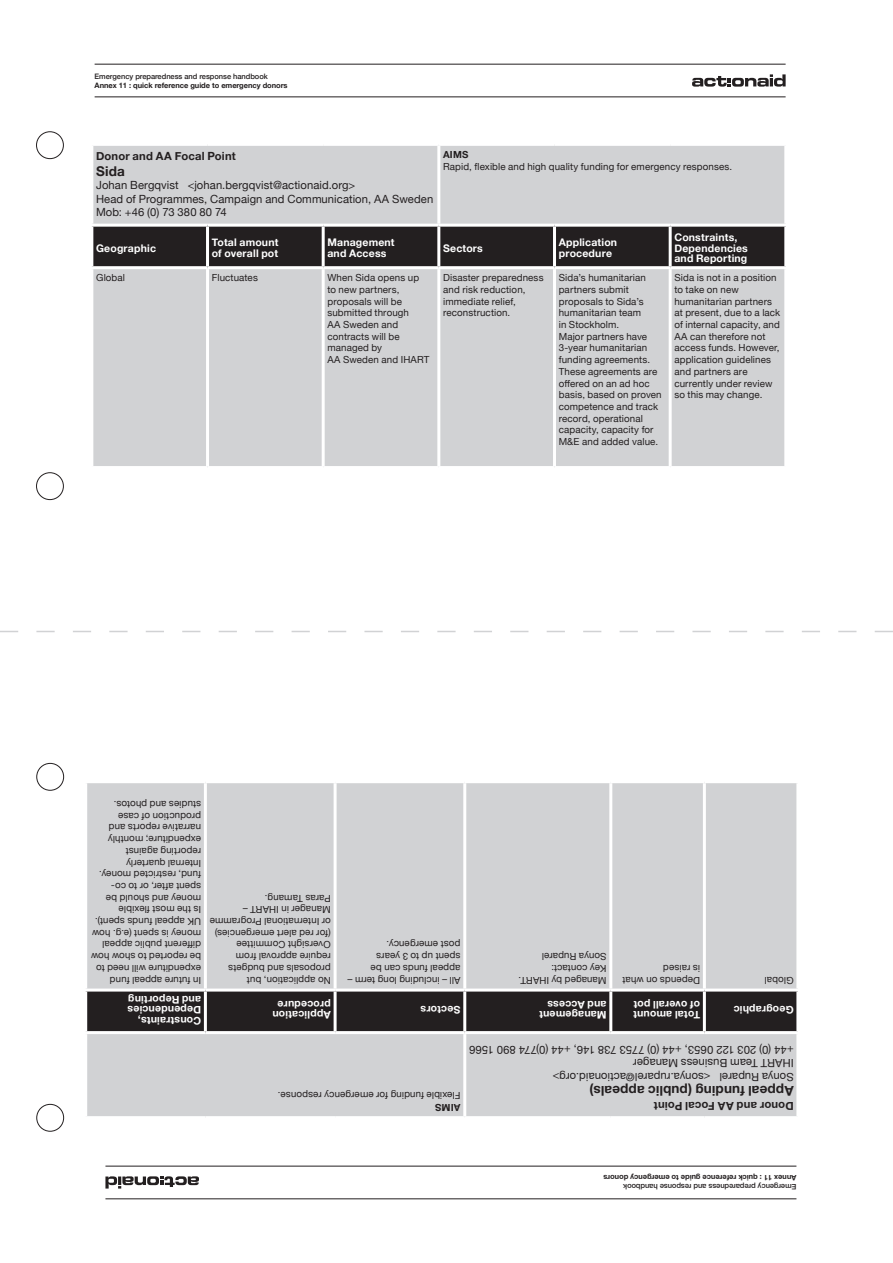
<style>
.page{position:relative;width:893px;height:1263px;background:#fff}
.page>*{position:absolute;margin:0;border:0;box-sizing:border-box;transform-origin:0 0}
.Body_Copy_8_5{font:700 13.5px "Helvetica Neue";letter-spacing:.01em;color:#231f20}
.Body_Copy_8_5-2{font:11.25px/13.5px "Helvetica Neue";letter-spacing:.01em;color:#231f20}
.Body_Copy_8_5-3{font:700 11.25px "Helvetica Neue";letter-spacing:.01em;color:#231f20}
.Body_Copy_8_5-4{font:700 10.5px/10.5px "Helvetica Neue";letter-spacing:.015em;color:#fff}
.Body_Copy_8_5-5{font:9.75px/11.7px "Helvetica Neue";letter-spacing:.01em;color:#231f20}
.t1{font:700 7.5px "Helvetica Neue";letter-spacing:-.005em;color:#231f20}
.t2{font:500 7.5px "Helvetica Neue";letter-spacing:-.005em;color:#231f20}
.s1{font-weight:700}
</style>
<div class="page">
<div style="left:36px;top:472px;width:28px;height:28px;border:1px solid #231f20;border-radius:50%"></div>
<div style="left:36px;top:131px;width:28px;height:28px;border:1px solid #231f20;border-radius:50%"></div>
<div style="left:36px;top:763px;width:28px;height:28px;border:1px solid #231f20;border-radius:50%"></div>
<div style="left:36px;top:1104px;width:28px;height:27px;border:1px solid #231f20;border-radius:50%"></div>
<svg style="left:0;top:631px;width:893px;height:1px"></svg>
<hr style="left:95px;top:64px;width:691px;height:1px;background:#231f20">
<hr style="left:95px;top:97px;width:691px;height:1px;background:#231f20">
<svg style="left:692px;top:74px;width:94px;height:13px"></svg>
<div style="left:93px;top:146px;width:691px;height:320px;background:#d1d2d4"></div>
<div style="left:93px;top:227px;width:691px;height:39px;background:#231f20"></div>
<hr style="left:437px;top:146px;width:3px;height:78px;background:#fff">
<hr style="left:90px;top:224px;width:118px;height:3px;background:#fff">
<hr style="left:208px;top:224px;width:115px;height:3px;background:#fff">
<hr style="left:206px;top:227px;width:3px;height:39px;background:#fff">
<hr style="left:323px;top:224px;width:116px;height:3px;background:#fff">
<hr style="left:322px;top:227px;width:3px;height:39px;background:#fff">
<hr style="left:439px;top:224px;width:115px;height:3px;background:#fff">
<hr style="left:437px;top:227px;width:3px;height:39px;background:#fff">
<hr style="left:554px;top:224px;width:116px;height:3px;background:#fff">
<hr style="left:553px;top:227px;width:3px;height:39px;background:#fff">
<hr style="left:670px;top:224px;width:117px;height:3px;background:#fff">
<hr style="left:669px;top:227px;width:3px;height:39px;background:#fff">
<hr style="left:90px;top:266px;width:118px;height:3px;background:#fff">
<hr style="left:208px;top:266px;width:115px;height:3px;background:#fff">
<hr style="left:206px;top:269px;width:3px;height:197px;background:#fff">
<hr style="left:323px;top:266px;width:116px;height:3px;background:#fff">
<hr style="left:322px;top:269px;width:3px;height:197px;background:#fff">
<hr style="left:439px;top:266px;width:115px;height:3px;background:#fff">
<hr style="left:437px;top:269px;width:3px;height:197px;background:#fff">
<hr style="left:554px;top:266px;width:116px;height:3px;background:#fff">
<hr style="left:553px;top:269px;width:3px;height:197px;background:#fff">
<hr style="left:670px;top:266px;width:117px;height:3px;background:#fff">
<hr style="left:669px;top:269px;width:3px;height:197px;background:#fff">
<svg style="left:105px;top:1176px;width:94px;height:12px"></svg>
<hr style="left:105px;top:1198px;width:691px;height:1px;background:#231f20">
<hr style="left:105px;top:1166px;width:691px;height:1px;background:#231f20">
<div style="left:87px;top:783px;width:709px;height:333px;background:#d1d2d4"></div>
<div style="left:87px;top:991px;width:709px;height:40px;background:#231f20"></div>
<hr style="left:463px;top:1034px;width:3px;height:82px;background:#fff">
<hr style="left:704px;top:1031px;width:95px;height:3px;background:#fff">
<hr style="left:611px;top:1031px;width:93px;height:3px;background:#fff">
<hr style="left:703px;top:991px;width:3px;height:40px;background:#fff">
<hr style="left:465px;top:1031px;width:146px;height:3px;background:#fff">
<hr style="left:609px;top:991px;width:3px;height:40px;background:#fff">
<hr style="left:335px;top:1031px;width:130px;height:3px;background:#fff">
<hr style="left:463px;top:991px;width:3px;height:40px;background:#fff">
<hr style="left:205px;top:1031px;width:130px;height:3px;background:#fff">
<hr style="left:334px;top:991px;width:3px;height:40px;background:#fff">
<hr style="left:84px;top:1031px;width:121px;height:3px;background:#fff">
<hr style="left:204px;top:991px;width:3px;height:40px;background:#fff">
<hr style="left:704px;top:988px;width:95px;height:3px;background:#fff">
<hr style="left:611px;top:988px;width:93px;height:3px;background:#fff">
<hr style="left:703px;top:783px;width:3px;height:205px;background:#fff">
<hr style="left:465px;top:988px;width:146px;height:3px;background:#fff">
<hr style="left:609px;top:783px;width:3px;height:205px;background:#fff">
<hr style="left:335px;top:988px;width:130px;height:3px;background:#fff">
<hr style="left:463px;top:783px;width:3px;height:205px;background:#fff">
<hr style="left:205px;top:988px;width:130px;height:3px;background:#fff">
<hr style="left:334px;top:783px;width:3px;height:205px;background:#fff">
<hr style="left:84px;top:988px;width:121px;height:3px;background:#fff">
<hr style="left:204px;top:783px;width:3px;height:205px;background:#fff">
<p class="t2" style="left:95px;top:70px;width:175px">Emergency preparedness and response handbook</p>
<p class="t1" style="left:95px;top:79px;width:195px">Annex 11 : quick reference guide to emergency donors</p>
<p class="Body_Copy_8_5-3" style="left:96px;top:147px;width:141px">Donor and AA Focal Point</p>
<p class="Body_Copy_8_5" style="left:96px;top:160px;width:30px">Sida</p>
<p class="Body_Copy_8_5-2" style="left:96px;top:179px;width:339px">Johan Bergqvist &lt;johan.bergqvist@actionaid.org&gt;<br>Head of Programmes, Campaign and Communication, AA Sweden</p>
<p class="Body_Copy_8_5-2" style="left:96px;top:206px;width:132px">Mob: +46 (0) 73 380 80 74</p>
<p class="Body_Copy_8_5-5" style="left:443px;top:149px;width:291px"><span class="s1">AIMS<br></span>Rapid, flexible and high quality funding for emergency responses.</p>
<p class="Body_Copy_8_5-4" style="left:96px;top:243px;width:61px">Geographic</p>
<p class="Body_Copy_8_5-4" style="left:212px;top:238px;width:68px">Total amount of overall pot</p>
<p class="Body_Copy_8_5-4" style="left:327px;top:238px;width:69px">Management and Access</p>
<p class="Body_Copy_8_5-4" style="left:443px;top:243px;width:41px">Sectors</p>
<p class="Body_Copy_8_5-4" style="left:559px;top:238px;width:60px">Application procedure</p>
<p class="Body_Copy_8_5-4" style="left:674px;top:232px;width:75px">Constraints,<br>Dependencies and Reporting</p>
<p class="Body_Copy_8_5-5" style="left:96px;top:272px;width:30px">Global</p>
<p class="Body_Copy_8_5-5" style="left:212px;top:272px;width:48px">Fluctuates</p>
<p class="Body_Copy_8_5-5" style="left:327px;top:272px;width:104px">When Sida opens up to new partners, proposals will be submitted through<br>AA Sweden and contracts will be managed by<br>AA Sweden and IHART</p>
<p class="Body_Copy_8_5-5" style="left:443px;top:272px;width:102px">Disaster preparedness and risk reduction, immediate relief, reconstruction.</p>
<p class="Body_Copy_8_5-5" style="left:559px;top:272px;width:89px">Sida’s humanitarian partners submit proposals to Sida’s humanitarian team in Stockholm.</p>
<p class="Body_Copy_8_5-5" style="left:674px;top:272px;width:107px">Sida is not in a position to take on new humanitarian partners at present, due to a lack of internal capacity, and<br>AA can therefore not access funds. However, application guidelines and partners are currently under review so this may change.</p>
<p class="Body_Copy_8_5-5" style="left:559px;top:331px;width:104px">Major partners have<br>3-year humanitarian funding agreements.<br>These agreements are offered on an ad hoc basis, based on proven competence and track record, operational capacity, capacity for<br>M&amp;E and added value.</p>
<p class="Body_Copy_8_5-5" style="left:201px;top:868px;width:95px;rotate:-180deg">Internal quarterly reporting against expenditure; monthly narrative reports and production of case studies and photos.</p>
<p class="Body_Copy_8_5-5" style="left:201px;top:985px;width:112px;rotate:-180deg">In future appeal fund expenditure will need to be reported to show how different public appeal money is spent (e.g. how<br>UK appeal funds spent).<br>Is the most flexible money and should be spent after, or to co&shy;fund, restricted money.</p>
<p class="Body_Copy_8_5-4" style="left:201px;top:1025px;width:75px;rotate:-180deg">Constraints,<br>Dependencies and Reporting</p>
<p class="Body_Copy_8_5-5" style="left:331px;top:985px;width:123px;rotate:-180deg">No application, but proposals and budgets require approval from<br>Oversight Committee<br>(for red alert emergencies) or International Programme<br>Manager in IHART –<br>Paras Tamang.</p>
<p class="Body_Copy_8_5-4" style="left:331px;top:1020px;width:60px;rotate:-180deg">Application procedure</p>
<p class="Body_Copy_8_5-5" style="left:461px;top:985px;width:114px;rotate:-180deg">All – including long term – appeal funds can be spent up to 3 years<br>post emergency.</p>
<p class="Body_Copy_8_5-4" style="left:461px;top:1015px;width:41px;rotate:-180deg">Sectors</p>
<p class="Body_Copy_8_5-5" style="left:461px;top:1113px;width:184px;rotate:-180deg"><span class="s1">AIMS<br></span>Flexible funding for emergency response.</p>
<p class="Body_Copy_8_5-5" style="left:607px;top:985px;width:90px;rotate:-180deg">Managed by IHART.<br>Key contact:<br>Sonya Ruparel</p>
<p class="Body_Copy_8_5-4" style="left:607px;top:1020px;width:69px;rotate:-180deg">Management and Access</p>
<p class="Body_Copy_8_5-5" style="left:700px;top:973px;width:38px;rotate:-180deg">is raised</p>
<p class="Body_Copy_8_5-5" style="left:700px;top:985px;width:79px;rotate:-180deg">Depends on what</p>
<p class="Body_Copy_8_5-5" style="left:794px;top:985px;width:30px;rotate:-180deg">Global</p>
<p class="Body_Copy_8_5-4" style="left:700px;top:1020px;width:68px;rotate:-180deg">Total amount of overall pot</p>
<p class="Body_Copy_8_5-4" style="left:794px;top:1015px;width:61px;rotate:-180deg">Geographic</p>
<p class="Body_Copy_8_5-2" style="left:794px;top:1083px;width:326px;rotate:-180deg">Sonya Ruparel &lt;sonya.ruparel@actionaid.org&gt;<br>IHART Team Business Manager<br>+44 (0) 203 122 0653, +44 (0) 7753 738 146, +44 (0)774 890 1566</p>
<p class="Body_Copy_8_5" style="left:794px;top:1101px;width:206px;rotate:-180deg">Appeal funding (public appeals)</p>
<p class="Body_Copy_8_5-3" style="left:794px;top:1115px;width:141px;rotate:-180deg">Donor and AA Focal Point</p>
<p class="t1" style="left:796px;top:1183px;width:195px;rotate:-180deg">Annex 11 : quick reference guide to emergency donors</p>
<p class="t2" style="left:796px;top:1193px;width:175px;rotate:-180deg">Emergency preparedness and response handbook</p>
</div>
